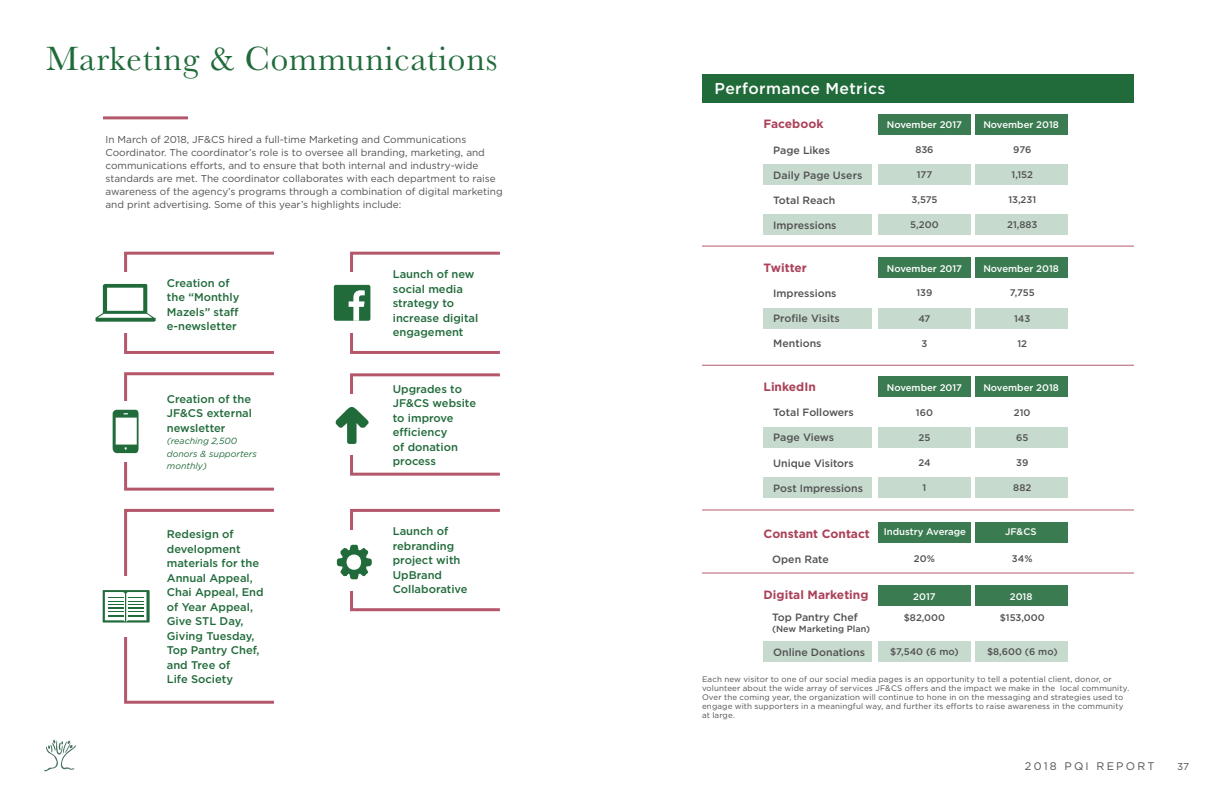
<style>
.page{position:relative;width:1224px;height:792px;background:#fff}
.page>*{position:absolute;margin:0;border:0;box-sizing:border-box;transform-origin:0 0}
.t1{font:35px "Baskerville";letter-spacing:.025em;color:#216b3b}
.t2{font:500 15.8px "Gotham";letter-spacing:.025em;color:#fff}
.t3{font:700 12px "Gotham";color:#ab4259}
.t4{font:500 11.2px/14.5px "Gotham";color:#216b3b}
.t5{font:11px "Gotham";letter-spacing:.2em;color:#515151}
.t6{font:500 10.6px "Gotham";color:#515151}
.t7{font:10px/13px "Gotham";color:#515151}
.t8{font:500 9.6px "Gotham";color:#515151}
.t9{font:500 9.6px "Gotham";color:#fff}
.t10{font:500 9px "Gotham";color:#515151}
.t11{font:italic 8.9px/12.3px "Gotham";color:#216b3b}
.t12{font:8px/9px "Gotham";letter-spacing:.015em;color:#515151}
</style>
<div class="page">
<hr style="left:103px;top:116px;width:85px;height:3px;background:#ab4259">
<div style="left:124px;top:252px;width:151px;height:102px;border:3px solid #ab4259"></div>
<div style="left:350px;top:252px;width:151px;height:102px;border:3px solid #ab4259"></div>
<div style="left:350px;top:373px;width:151px;height:103px;border:3px solid #ab4259"></div>
<div style="left:350px;top:509px;width:151px;height:102px;border:3px solid #ab4259"></div>
<div style="left:124px;top:372px;width:151px;height:119px;border:3px solid #ab4259"></div>
<div style="left:124px;top:509px;width:151px;height:195px;border:3px solid #ab4259"></div>
<div style="left:82px;top:273px;width:83px;height:60px;background:#fff"></div>
<div style="left:308px;top:273px;width:83px;height:60px;background:#fff"></div>
<div style="left:308px;top:394px;width:83px;height:61px;background:#fff"></div>
<div style="left:308px;top:530px;width:83px;height:60px;background:#fff"></div>
<div style="left:82px;top:401px;width:83px;height:61px;background:#fff"></div>
<div style="left:82px;top:576px;width:83px;height:60px;background:#fff"></div>
<div style="left:334px;top:285px;width:36px;height:36px;background:#216b3b;border-radius:2px"></div>
<svg style="left:349px;top:290px;width:16px;height:31px"></svg>
<svg style="left:96px;top:284px;width:60px;height:38px"></svg>
<svg style="left:113px;top:410px;width:26px;height:43px"></svg>
<svg style="left:103px;top:590px;width:47px;height:33px"></svg>
<svg style="left:336px;top:407px;width:33px;height:37px"></svg>
<svg style="left:337px;top:545px;width:35px;height:34px"></svg>
<svg style="left:44px;top:740px;width:32px;height:32px"></svg>
<div style="left:702px;top:74px;width:432px;height:29px;background:#216b3b"></div>
<div style="left:764px;top:164px;width:108px;height:21px;background:#c7dace"></div>
<div style="left:764px;top:308px;width:108px;height:20px;background:#c7dace"></div>
<div style="left:764px;top:427px;width:108px;height:20px;background:#c7dace"></div>
<div style="left:764px;top:641px;width:108px;height:21px;background:#c7dace"></div>
<div style="left:764px;top:477px;width:108px;height:21px;background:#c7dace"></div>
<div style="left:764px;top:215px;width:108px;height:20px;background:#c7dace"></div>
<div style="left:878px;top:114px;width:93px;height:20px;background:#3a7b51"></div>
<div style="left:878px;top:257px;width:93px;height:21px;background:#3a7b51"></div>
<div style="left:878px;top:377px;width:93px;height:20px;background:#3a7b51"></div>
<div style="left:878px;top:586px;width:93px;height:20px;background:#3a7b51"></div>
<div style="left:878px;top:522px;width:93px;height:21px;background:#3a7b51"></div>
<div style="left:975px;top:114px;width:92px;height:20px;background:#3a7b51"></div>
<div style="left:975px;top:257px;width:92px;height:21px;background:#3a7b51"></div>
<div style="left:975px;top:377px;width:92px;height:20px;background:#3a7b51"></div>
<div style="left:975px;top:586px;width:92px;height:20px;background:#3a7b51"></div>
<div style="left:975px;top:522px;width:92px;height:21px;background:#3a7b51"></div>
<div style="left:878px;top:164px;width:93px;height:21px;background:#c7dace"></div>
<div style="left:878px;top:308px;width:93px;height:20px;background:#c7dace"></div>
<div style="left:878px;top:427px;width:93px;height:20px;background:#c7dace"></div>
<div style="left:878px;top:641px;width:93px;height:21px;background:#c7dace"></div>
<div style="left:878px;top:477px;width:93px;height:21px;background:#c7dace"></div>
<div style="left:878px;top:215px;width:93px;height:20px;background:#c7dace"></div>
<div style="left:975px;top:164px;width:92px;height:21px;background:#c7dace"></div>
<div style="left:975px;top:308px;width:92px;height:20px;background:#c7dace"></div>
<div style="left:975px;top:427px;width:92px;height:20px;background:#c7dace"></div>
<div style="left:975px;top:641px;width:92px;height:21px;background:#c7dace"></div>
<div style="left:975px;top:477px;width:92px;height:21px;background:#c7dace"></div>
<div style="left:975px;top:215px;width:92px;height:20px;background:#c7dace"></div>
<hr style="left:702px;top:509px;width:432px;height:1px;background:#ab4259">
<hr style="left:702px;top:573px;width:432px;height:1px;background:#ab4259">
<hr style="left:702px;top:365px;width:432px;height:1px;background:#ab4259">
<hr style="left:702px;top:246px;width:432px;height:1px;background:#ab4259">
<h1 class="t1" style="left:46px;top:37px;width:453px">Marketing &amp; Communications</h1>
<p class="t7" style="left:105px;top:132px;width:399px">In March of 2018, JF&amp;CS hired a full-time Marketing and Communications Coordinator. The coordinator’s role is to oversee all branding, marketing, and communications efforts, and to ensure that both internal and industry-wide standards are met. The coordinator collaborates with each department to raise awareness of the agency’s programs through a combination of digital marketing and print advertising. Some of this year’s highlights include:</p>
<p class="t4" style="left:167px;top:275px;width:74px">Creation of the “Monthly<br>Mazels” staff e-newsletter</p>
<p class="t4" style="left:393px;top:267px;width:87px">Launch of new social media strategy to increase digital engagement</p>
<p class="t4" style="left:167px;top:392px;width:87px;text-align:justify">Creation of the JF&amp;CS external newsletter</p>
<p class="t11" style="left:167px;top:435px;width:91px">(reaching 2,500 donors &amp; supporters monthly)</p>
<p class="t4" style="left:167px;top:527px;width:98px">Redesign of development materials for the<br>Annual Appeal,<br>Chai Appeal, End of Year Appeal,<br>Give STL Day,<br>Giving Tuesday,<br>Top Pantry Chef, and Tree of<br>Life Society</p>
<p class="t4" style="left:393px;top:381px;width:85px">Upgrades to<br>JF&amp;CS website to improve efficiency<br>of donation process</p>
<p class="t4" style="left:393px;top:524px;width:76px">Launch of rebranding project with<br>UpBrand<br>Collaborative</p>
<h2 class="t2" style="left:715px;top:78px;width:172px">Performance Metrics</h2>
<p class="t3" style="left:764px;top:116px;width:61px">Facebook</p>
<p class="t9" style="left:887px;top:118px;width:77px">November 2017</p>
<p class="t9" style="left:983px;top:118px;width:77px">November 2018</p>
<p class="t6" style="left:773px;top:143px;width:59px">Page Likes</p>
<p class="t8" style="left:915px;top:143px;width:20px">836</p>
<p class="t8" style="left:1013px;top:143px;width:20px">976</p>
<p class="t6" style="left:773px;top:168px;width:91px">Daily Page Users</p>
<p class="t8" style="left:917px;top:168px;width:17px">177</p>
<p class="t8" style="left:1012px;top:168px;width:23px">1,152</p>
<p class="t6" style="left:773px;top:193px;width:64px">Total Reach</p>
<p class="t8" style="left:912px;top:194px;width:27px">3,575</p>
<p class="t8" style="left:1008px;top:194px;width:29px">13,231</p>
<p class="t6" style="left:773px;top:218px;width:65px">Impressions</p>
<p class="t8" style="left:910px;top:219px;width:30px">5,200</p>
<p class="t8" style="left:1007px;top:219px;width:32px">21,883</p>
<p class="t3" style="left:764px;top:260px;width:45px">Twitter</p>
<p class="t9" style="left:887px;top:262px;width:77px">November 2017</p>
<p class="t9" style="left:983px;top:262px;width:77px">November 2018</p>
<p class="t6" style="left:773px;top:286px;width:65px">Impressions</p>
<p class="t8" style="left:916px;top:287px;width:17px">139</p>
<p class="t8" style="left:1010px;top:287px;width:26px">7,755</p>
<p class="t6" style="left:773px;top:312px;width:68px">Profile Visits</p>
<p class="t8" style="left:918px;top:312px;width:14px">47</p>
<p class="t8" style="left:1014px;top:312px;width:18px">143</p>
<p class="t6" style="left:773px;top:337px;width:50px">Mentions</p>
<p class="t8" style="left:922px;top:337px;width:7px">3</p>
<p class="t8" style="left:1017px;top:337px;width:11px">12</p>
<p class="t3" style="left:764px;top:379px;width:54px">LinkedIn</p>
<p class="t9" style="left:887px;top:381px;width:77px">November 2017</p>
<p class="t9" style="left:983px;top:381px;width:77px">November 2018</p>
<p class="t6" style="left:773px;top:406px;width:82px">Total Followers</p>
<p class="t8" style="left:916px;top:406px;width:19px">160</p>
<p class="t8" style="left:1014px;top:406px;width:18px">210</p>
<p class="t6" style="left:773px;top:431px;width:62px">Page Views</p>
<p class="t8" style="left:919px;top:431px;width:13px">25</p>
<p class="t8" style="left:1016px;top:431px;width:14px">65</p>
<p class="t6" style="left:773px;top:456px;width:82px">Unique Visitors</p>
<p class="t6" style="left:773px;top:481px;width:91px">Post Impressions</p>
<p class="t8" style="left:918px;top:456px;width:14px">24</p>
<p class="t8" style="left:923px;top:481px;width:5px">1</p>
<p class="t8" style="left:1016px;top:456px;width:14px">39</p>
<p class="t8" style="left:1013px;top:481px;width:19px">882</p>
<p class="t3" style="left:764px;top:526px;width:108px">Constant Contact</p>
<p class="t9" style="left:884px;top:526px;width:84px">Industry Average</p>
<p class="t9" style="left:1005px;top:526px;width:33px">JF&amp;CS</p>
<p class="t6" style="left:772px;top:552px;width:58px">Open Rate</p>
<p class="t8" style="left:914px;top:552px;width:22px">20%</p>
<p class="t8" style="left:1012px;top:552px;width:22px">34%</p>
<p class="t3" style="left:764px;top:587px;width:106px">Digital Marketing</p>
<p class="t9" style="left:913px;top:590px;width:24px">2017</p>
<p class="t9" style="left:1010px;top:590px;width:24px">2018</p>
<p class="t6" style="left:772px;top:611px;width:87px">Top Pantry Chef</p>
<p class="t10" style="left:772px;top:623px;width:100px">(New Marketing Plan)</p>
<p class="t8" style="left:904px;top:611px;width:43px">$82,000</p>
<p class="t8" style="left:1000px;top:611px;width:47px">$153,000</p>
<p class="t6" style="left:773px;top:645px;width:93px">Online Donations</p>
<p class="t8" style="left:890px;top:645px;width:70px">$7,540 (6 mo)</p>
<p class="t8" style="left:987px;top:645px;width:72px">$8,600 (6 mo)</p>
<p class="t12" style="left:702px;top:674px;width:429px">Each new visitor to one of our social media pages is an opportunity to tell a potential client, donor, or volunteer about the wide array of services JF&amp;CS offers and the impact we make in the local community.<br>Over the coming year, the organization will continue to hone in on the messaging and strategies used to engage with supporters in a meaningful way, and further its efforts to raise awareness in the community at large.</p>
<p class="t5" style="left:1025px;top:759px;width:131px">2018 PQI REPORT</p>
<p class="t7" style="left:1177px;top:759px;width:13px">37</p>
</div>
